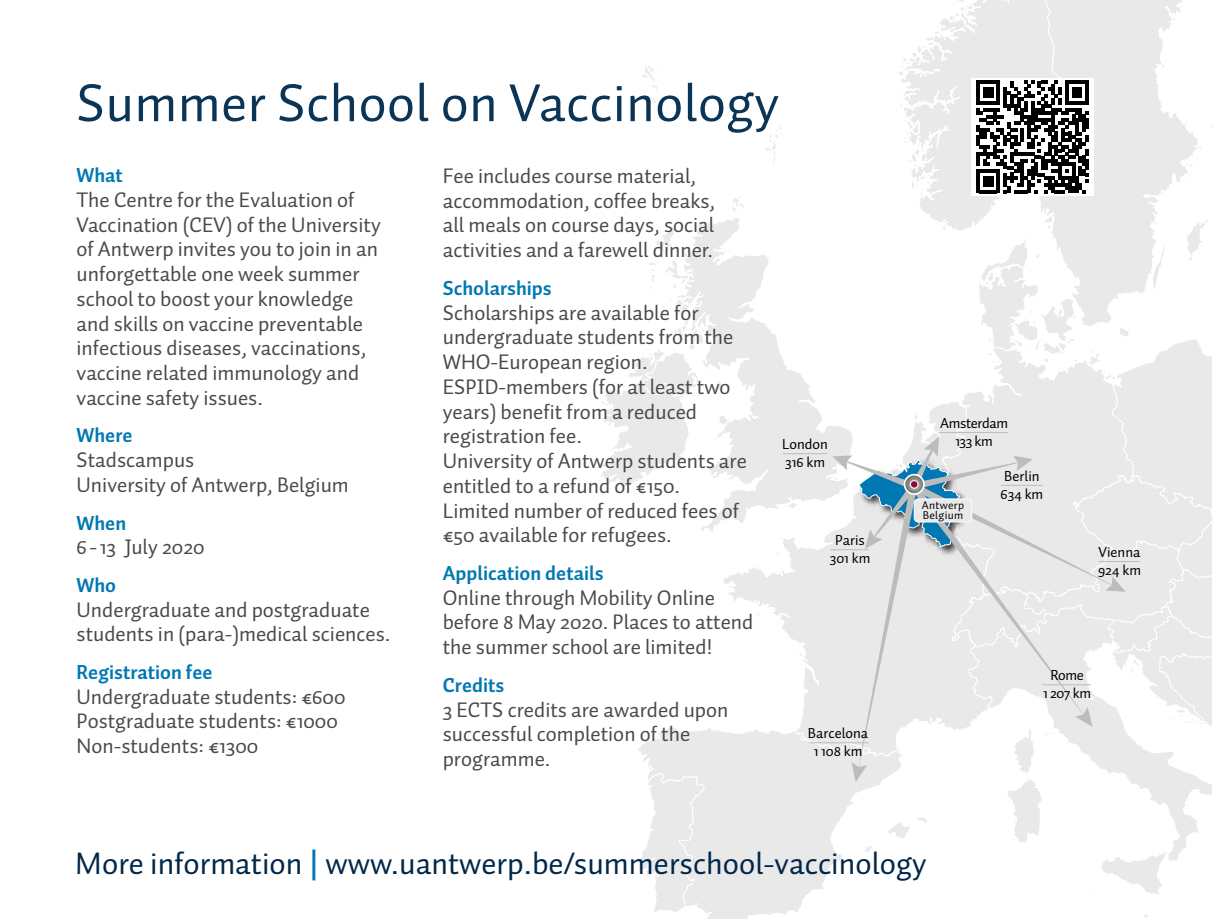
<style>
.page{position:relative;width:1212px;height:919px;background:#fff}
.page>*{position:absolute;margin:0;border:0;box-sizing:border-box;transform-origin:0 0}
.t1{font:54px "Auto 1";letter-spacing:.01em;color:#0b3557}
.t2{font:31.5px "Auto 1";color:#002749}
.t3{font:21.38px/24.8px "Auto 1";color:#4a4a49}
.t4{font:700 20.25px "Auto 1";color:#0078b3}
.t5{font:14.85px/17.8px "Auto 1";color:#000;text-align:center}
.t6{font:14.85px/17.8px "Auto 1";letter-spacing:-.025em;color:#000;text-align:center}
.t7{font:11.47px/10.3px "Auto 1";letter-spacing:.025em;color:#000}
.s1{font-weight:700;color:#0078b3}
</style>
<div class="page">
<svg style="left:899px;top:0;width:136px;height:230px"></svg>
<svg style="left:1035px;top:0;width:174px;height:237px"></svg>
<svg style="left:639px;top:727px;width:288px;height:191px"></svg>
<svg style="left:639px;top:772px;width:66px;height:146px"></svg>
<svg style="left:1007px;top:782px;width:205px;height:135px"></svg>
<svg style="left:598px;top:126px;width:234px;height:406px"></svg>
<svg style="left:715px;top:484px;width:117px;height:291px"></svg>
<svg style="left:1208px;top:0;width:4px;height:141px"></svg>
<svg style="left:641px;top:66px;width:22px;height:37px"></svg>
<hr style="left:783px;top:453px;width:44px;height:1px;background:#bcbcbc">
<hr style="left:830px;top:549px;width:39px;height:1px;background:#bcbcbc">
<hr style="left:809px;top:742px;width:60px;height:1px;background:#bcbcbc">
<svg style="left:832px;top:237px;width:380px;height:545px"></svg>
<hr style="left:1042px;top:684px;width:49px;height:1px;background:#bcbcbc">
<svg style="left:904px;top:474px;width:20px;height:20px"></svg>
<div style="left:904px;top:474px;width:21px;height:21px;border:2px solid #fff;border-radius:50%"></div>
<div style="left:914px;top:499px;width:58px;height:23px;background:#e9e9e9;border-radius:4px"></div>
<div style="left:914px;top:498px;width:58px;height:24px;border:1px solid #fff;border-radius:4px"></div>
<div style="left:910px;top:480px;width:8px;height:8px;background:#910c32;border-radius:50%"></div>
<div style="left:910px;top:480px;width:8px;height:8px;border:1px solid #fff;border-radius:50%"></div>
<div style="left:971px;top:78px;width:123px;height:118px;background:#fff"></div>
<svg style="left:976px;top:81px;width:113px;height:112px"></svg>
<h1 class="t1" style="left:77px;top:69px;width:704px">Summer School on Vaccinology</h1>
<p class="t4" style="left:77px;top:162px;width:48px">What</p>
<p class="t3" style="left:77px;top:187px;width:306px">The Centre for the Evaluation of<br>Vaccination (CEV) of the University of Antwerp invites you to join in an unforgettable one week summer school to boost your knowledge and skills on vaccine preventable infectious diseases, vaccinations, vaccine related immunology and vaccine safety issues.</p>
<p class="t4" style="left:77px;top:423px;width:57px">Where</p>
<p class="t3" style="left:77px;top:447px;width:274px">Stadscampus<br>University of Antwerp, Belgium</p>
<p class="t4" style="left:77px;top:510px;width:51px">When</p>
<p class="t3" style="left:77px;top:534px;width:130px">6 -13 July 2020</p>
<p class="t4" style="left:77px;top:572px;width:41px">Who</p>
<p class="t3" style="left:77px;top:596px;width:315px">Undergraduate and postgraduate students in (para-)medical sciences.</p>
<p class="t4" style="left:77px;top:659px;width:137px">Registration fee</p>
<p class="t3" style="left:77px;top:683px;width:270px">Undergraduate students: €600<br>Postgraduate students: €1000<br>Non-students: €1300</p>
<p class="t3" style="left:443px;top:163px;width:274px">Fee includes course material, accommodation, coffee breaks, all meals on course days, social activities and a farewell dinner.</p>
<p class="t4" style="left:443px;top:275px;width:111px">Scholarships</p>
<p class="t3" style="left:443px;top:299px;width:306px">Scholarships are available for undergraduate students from the<br>WHO-European region.<br>ESPID-members (for at least two years) benefit from a reduced registration fee.<br>University of Antwerp students are entitled to a refund of €150.<br>Limited number of reduced fees of €50 available for refugees.</p>
<p class="t4" style="left:443px;top:560px;width:162px">Application details</p>
<p class="t3" style="left:443px;top:584px;width:312px">Online through Mobility Online before 8 May 2020. Places to attend the summer school are limited!</p>
<p class="t4" style="left:443px;top:672px;width:63px">Credits</p>
<p class="t3" style="left:443px;top:696px;width:287px">3 ECTS credits are awarded upon successful completion of the programme.</p>
<p class="t6" style="left:940px;top:414px;width:69px">Amsterdam</p>
<p class="t5" style="left:782px;top:435px;width:47px">London</p>
<p class="t5" style="left:955px;top:431px;width:39px">133 km</p>
<p class="t5" style="left:785px;top:452px;width:41px">316 km</p>
<p class="t7" style="left:922px;top:499px;width:44px">Antwerp<br>Belgium</p>
<p class="t5" style="left:1000px;top:466px;width:44px;text-align:left">Berlin<br>634 km</p>
<p class="t5" style="left:830px;top:531px;width:42px">Paris<br>301 km</p>
<p class="t5" style="left:1098px;top:543px;width:44px;text-align:left">Vienna<br>924 km</p>
<p class="t5" style="left:808px;top:724px;width:62px">Barcelona<br>1 108 km</p>
<p class="t6" style="left:1043px;top:666px;width:49px">Rome<br>1 207 km</p>
<h2 class="t2" style="left:76px;top:844px;width:852px">More information <span class="s1">|</span> www.uantwerp.be/summerschool-vaccinology</h2>
</div>
